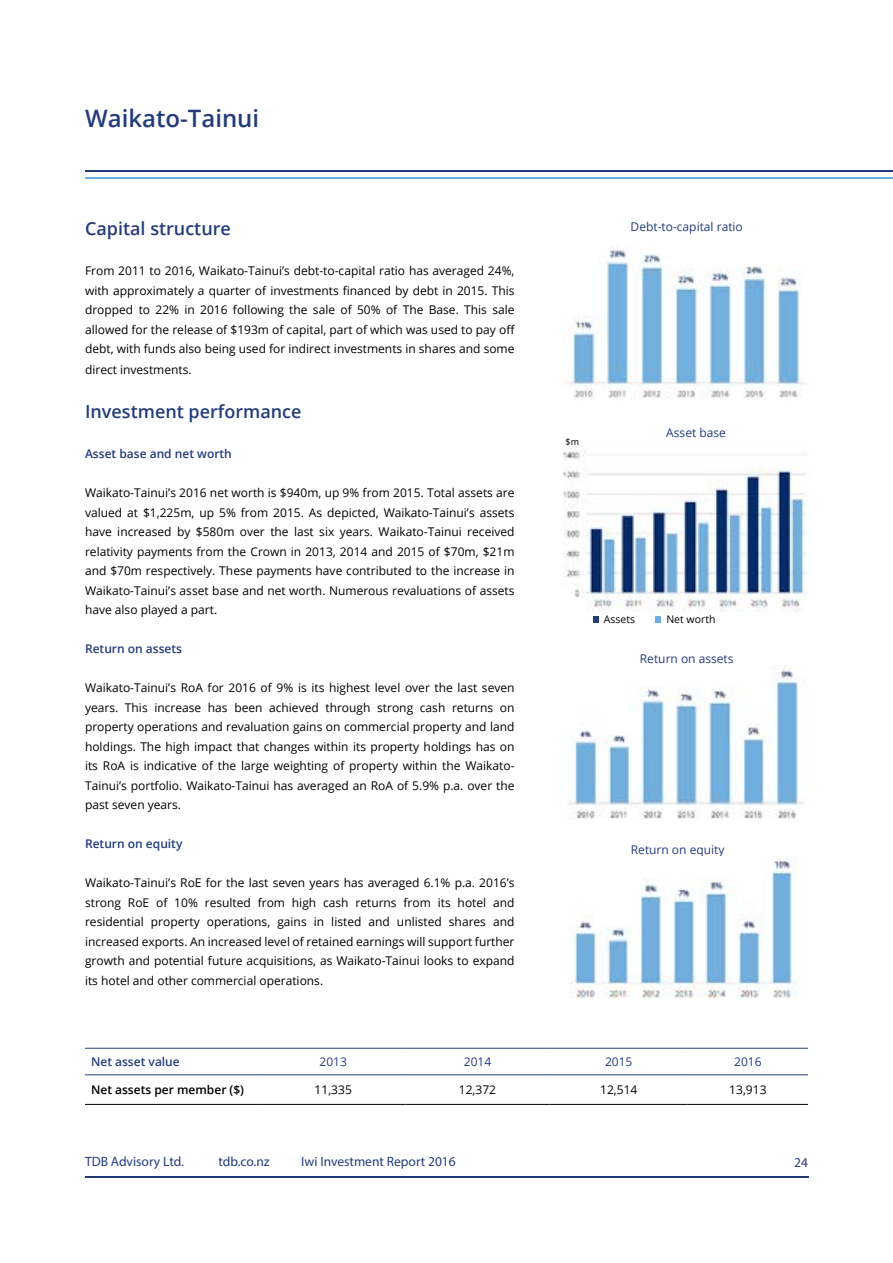
<style>
.page{position:relative;width:893px;height:1263px;background:#fff}
.page>*{position:absolute;margin:0;border:0;box-sizing:border-box;transform-origin:0 0}
.t1{font:600 24px "Open Sans";color:#233c7b}
.t2{font:600 18px "Open Sans";color:#233c7b}
.t3{font:13.5px "Myriad Pro";color:#233c7b}
.t4{font:12px/19.5px "Open Sans";color:#000;text-align:justify}
.t5{font:12px "Open Sans";color:#233c7b}
.t6{font:600 12px "Open Sans";color:#233c7b}
.t7{font:600 12px "Open Sans";color:#000}
.t8{font:10.5px "Open Sans";color:#000}
.t9{font:9px "Open Sans";color:#000}
</style>
<div class="page">
<hr style="left:85px;top:1177px;width:723px;height:1px;background:#233c7b">
<hr style="left:85px;top:170px;width:808px;height:2px;background:#233c7b">
<hr style="left:85px;top:177px;width:808px;height:2px;background:#6caddf">
<hr style="left:85px;top:1048px;width:176px;height:1px;background:#233c7b">
<hr style="left:261px;top:1048px;width:144px;height:1px;background:#233c7b">
<hr style="left:405px;top:1048px;width:145px;height:1px;background:#233c7b">
<hr style="left:550px;top:1048px;width:138px;height:1px;background:#233c7b">
<hr style="left:688px;top:1048px;width:120px;height:1px;background:#233c7b">
<hr style="left:85px;top:1074px;width:176px;height:1px;background:#233c7b">
<hr style="left:261px;top:1074px;width:144px;height:1px;background:#233c7b">
<hr style="left:405px;top:1074px;width:145px;height:1px;background:#233c7b">
<hr style="left:550px;top:1074px;width:138px;height:1px;background:#233c7b">
<hr style="left:688px;top:1074px;width:120px;height:1px;background:#233c7b">
<hr style="left:85px;top:1104px;width:176px;height:1px;background:#000">
<hr style="left:261px;top:1104px;width:144px;height:1px;background:#000">
<hr style="left:405px;top:1104px;width:145px;height:1px;background:#000">
<hr style="left:550px;top:1104px;width:138px;height:1px;background:#000">
<hr style="left:688px;top:1104px;width:120px;height:1px;background:#000">
<img style="left:567px;top:246px;width:237px;height:154px">
<img style="left:563px;top:446px;width:243px;height:166px">
<img style="left:568px;top:665px;width:236px;height:154px">
<img style="left:569px;top:856px;width:228px;height:143px">
<div style="left:593px;top:616px;width:6px;height:7px;background:#233c7b"></div>
<div style="left:654px;top:616px;width:6px;height:7px;background:#6caddf"></div>
<h1 class="t1" style="left:85px;top:102px;width:176px">Waikato-Tainui</h1>
<h2 class="t2" style="left:85px;top:216px;width:147px">Capital structure</h2>
<p class="t4" style="left:85px;top:261px;width:431px">From 2011 to 2016, Waikato-Tainui’s debt-to-capital ratio has averaged 24%, with approximately a quarter of investments financed by debt in 2015. This dropped to 22% in 2016 following the sale of 50% of The Base. This sale allowed for the release of $193m of capital, part of which was used to pay off debt, with funds also being used for indirect investments in shares and some</p>
<p class="t4" style="left:85px;top:360px;width:108px">direct investments.</p>
<h2 class="t2" style="left:85px;top:399px;width:218px">Investment performance</h2>
<p class="t6" style="left:85px;top:445px;width:148px">Asset base and net worth</p>
<p class="t4" style="left:85px;top:483px;width:431px">Waikato-Tainui’s 2016 net worth is $940m, up 9% from 2015. Total assets are valued at $1,225m, up 5% from 2015. As depicted, Waikato-Tainui’s assets have increased by $580m over the last six years. Waikato-Tainui received relativity payments from the Crown in 2013, 2014 and 2015 of $70m, $21m and $70m respectively. These payments have contributed to the increase in Waikato-Tainui’s asset base and net worth. Numerous revaluations of assets have also played a part.</p>
<p class="t6" style="left:85px;top:640px;width:99px">Return on assets</p>
<p class="t4" style="left:85px;top:678px;width:431px">Waikato-Tainui’s RoA for 2016 of 9% is its highest level over the last seven years. This increase has been achieved through strong cash returns on property operations and revaluation gains on commercial property and land holdings. The high impact that changes within its property holdings has on its RoA is indicative of the large weighting of property within the Waikato-Tainui’s portfolio. Waikato-Tainui has averaged an RoA of 5.9% p.a. over the past seven years.</p>
<p class="t6" style="left:85px;top:835px;width:99px">Return on equity</p>
<p class="t4" style="left:85px;top:873px;width:431px">Waikato-Tainui’s RoE for the last seven years has averaged 6.1% p.a. 2016’s strong RoE of 10% resulted from high cash returns from its hotel and residential property operations, gains in listed and unlisted shares and increased exports. An increased level of retained earnings will support further growth and potential future acquisitions, as Waikato-Tainui looks to expand its hotel and other commercial operations.</p>
<p class="t5" style="left:631px;top:219px;width:114px">Debt-to-capital ratio</p>
<p class="t9" style="left:566px;top:435px;width:15px">$m</p>
<p class="t5" style="left:666px;top:424px;width:61px">Asset base</p>
<p class="t8" style="left:604px;top:612px;width:33px">Assets</p>
<p class="t8" style="left:666px;top:612px;width:51px">Net worth</p>
<p class="t5" style="left:640px;top:650px;width:95px">Return on assets</p>
<p class="t5" style="left:631px;top:842px;width:95px">Return on equity</p>
<p class="t6" style="left:91px;top:1053px;width:90px">Net asset value</p>
<p class="t5" style="left:319px;top:1053px;width:29px">2013</p>
<p class="t5" style="left:464px;top:1053px;width:29px">2014</p>
<p class="t5" style="left:605px;top:1053px;width:29px">2015</p>
<p class="t5" style="left:734px;top:1053px;width:29px">2016</p>
<p class="t7" style="left:91px;top:1081px;width:155px">Net assets per member ($)</p>
<p class="t4" style="left:315px;top:1080px;width:39px">11,335</p>
<p class="t4" style="left:459px;top:1080px;width:39px">12,372</p>
<p class="t4" style="left:600px;top:1080px;width:39px">12,514</p>
<p class="t4" style="left:729px;top:1080px;width:39px">13,913</p>
<p class="t3" style="left:85px;top:1153px;width:100px">TDB Advisory Ltd.</p>
<p class="t3" style="left:218px;top:1153px;width:53px">tdb.co.nz</p>
<p class="t3" style="left:301px;top:1153px;width:156px">Iwi Investment Report 2016</p>
<p class="t3" style="left:794px;top:1154px;width:15px">24</p>
</div>
